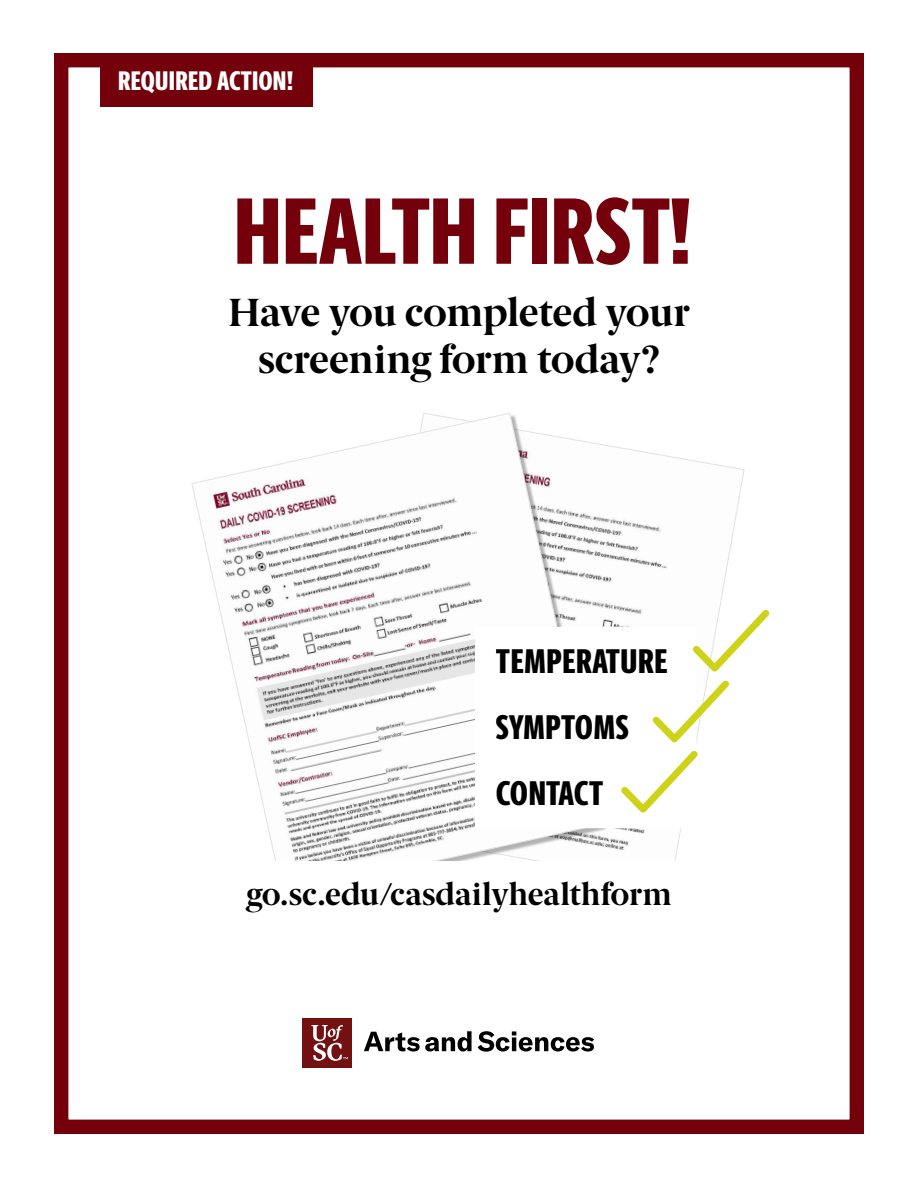
<style>
.page{position:relative;width:918px;height:1188px;background:#fff}
.page>*{position:absolute;margin:0;border:0;box-sizing:border-box;transform-origin:0 0}
.t1{font:800 94.65px "Berlingske Sans X Cn";letter-spacing:.005em;color:#73000a}
.t2{font:700 39.3px/47.2px "Berlingske Serif";letter-spacing:-.01em;color:#000;text-align:center}
.t3{font:800 34.5px/65.8px "Berlingske Sans X Cn";letter-spacing:.015em;color:#000}
.t4{font:700 31.35px "Berlingske Serif";letter-spacing:.005em;color:#000}
.t5{font:800 27px "Berlingske Sans X Cn";letter-spacing:.01em;color:#fff}
</style>
<div class="page">
<div style="left:54px;top:53px;width:810px;height:1081px;border:14px solid #73000a"></div>
<div style="left:100px;top:53px;width:213px;height:54px;background:#73000a"></div>
<svg style="left:607px;top:445px;width:138px;height:416px"></svg>
<svg style="left:191px;top:413px;width:411px;height:448px"></svg>
<div style="left:485px;top:637px;width:201px;height:181px;background:#fff"></div>
<svg style="left:615px;top:604px;width:155px;height:215px"></svg>
<div style="left:302px;top:1018px;width:50px;height:50px;background:#731012"></div>
<svg style="left:311px;top:1025px;width:37px;height:36px"></svg>
<svg style="left:364px;top:1031px;width:108px;height:21px"></svg>
<svg style="left:478px;top:1031px;width:116px;height:21px"></svg>
<p class="t5" style="left:118px;top:60px;width:177px">REQUIRED ACTION!</p>
<h1 class="t1" style="left:234px;top:160px;width:459px">HEALTH FIRST!</h1>
<p class="t2" style="left:228px;top:287px;width:463px">Have you completed your screening form today?</p>
<p class="t3" style="left:496px;top:628px;width:173px">TEMPERATURE<br>SYMPTOMS<br>CONTACT</p>
<p class="t4" style="left:246px;top:868px;width:427px">go.sc.edu/casdailyhealthform</p>
</div>
